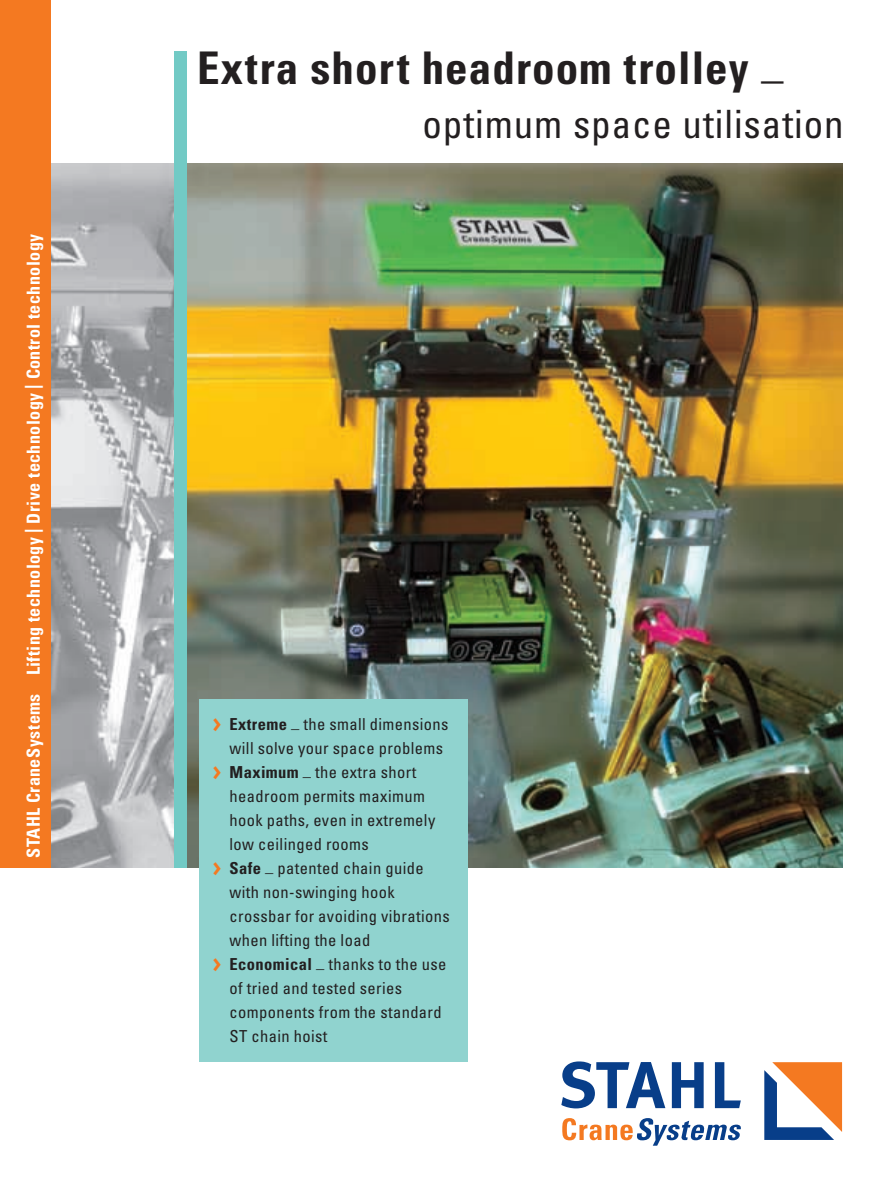
<style>
.page{position:relative;width:893px;height:1191px;background:#fff}
.page>*{position:absolute;margin:0;border:0;box-sizing:border-box;transform-origin:0 0}
.t1{font:700 condensed 45px "Univers";letter-spacing:.025em;color:#231f20}
.t2{font:condensed 39px "Univers";letter-spacing:.025em;color:#231f20}
.t3{font:700 condensed 18px "Univers";letter-spacing:.025em;color:#fff}
.t4{font:condensed 16.5px "Univers";letter-spacing:.025em;color:#231f20}
.s1{font-family:"Meta Plus Bold Caps";font-stretch:normal;font-size:21px;color:#f47921}
.s2{font-weight:700}
</style>
<div class="page">
<img style="left:187px;top:164px;width:655px;height:703px">
<img style="left:51px;top:164px;width:123px;height:703px">
<svg style="left:562px;top:1118px;width:179px;height:27px"></svg>
<svg style="left:561px;top:1061px;width:104px;height:47px"></svg>
<svg style="left:672px;top:1062px;width:31px;height:46px"></svg>
<svg style="left:715px;top:1062px;width:26px;height:46px"></svg>
<svg style="left:764px;top:1062px;width:78px;height:77px"></svg>
<div style="left:0;top:0;width:51px;height:867px;background:#f47921"></div>
<div style="left:174px;top:51px;width:13px;height:816px;background:#72cac5"></div>
<div style="left:199px;top:699px;width:269px;height:362px;background:#90d3cf"></div>
<p class="t3" style="left:27px;top:857px;width:625px;rotate:-90deg">STAHL CraneSystems Lifting technology | Drive technology | Control technology</p>
<h1 class="t1" style="left:197px;top:51px;width:588px">Extra short headroom trolley _</h1>
<h2 class="t2" style="left:422px;top:110px;width:423px">optimum space utilisation</h2>
<p class="t4" style="left:212px;top:718px;width:237px"><span class="s1">&gt;</span> <span class="s2">Extreme _</span> the small dimensions</p>
<p class="t4" style="left:229px;top:742px;width:215px">will solve your space problems</p>
<p class="t4" style="left:212px;top:766px;width:205px"><span class="s1">&gt;</span> <span class="s2">Maximum _</span> the extra short</p>
<p class="t4" style="left:229px;top:790px;width:197px">headroom permits maximum</p>
<p class="t4" style="left:229px;top:814px;width:207px">hook paths, even in extremely</p>
<p class="t4" style="left:229px;top:838px;width:141px">low ceilinged rooms</p>
<p class="t4" style="left:212px;top:862px;width:213px"><span class="s1">&gt;</span> <span class="s2">Safe _</span> patented chain guide</p>
<p class="t4" style="left:229px;top:886px;width:167px">with non-swinging hook</p>
<p class="t4" style="left:229px;top:910px;width:222px">crossbar for avoiding vibrations</p>
<p class="t4" style="left:229px;top:934px;width:142px">when lifting the load</p>
<p class="t4" style="left:212px;top:958px;width:235px"><span class="s1">&gt;</span> <span class="s2">Economical _</span> thanks to the use</p>
<p class="t4" style="left:229px;top:982px;width:174px">of tried and tested series</p>
<p class="t4" style="left:229px;top:1006px;width:214px">components from the standard</p>
<p class="t4" style="left:229px;top:1030px;width:99px">ST chain hoist</p>
</div>
